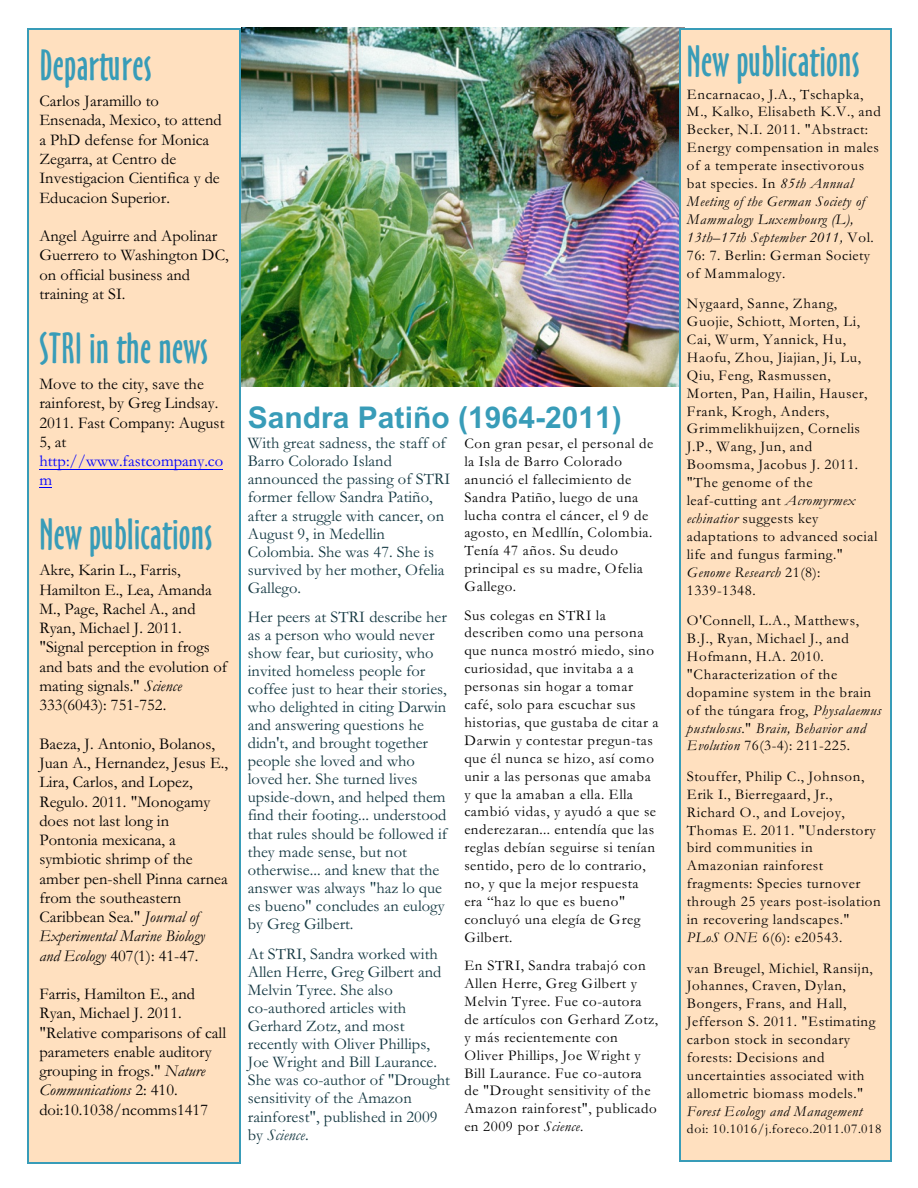
<style>
.page{position:relative;width:918px;height:1188px;background:#fff}
.page>*{position:absolute;margin:0;border:0;box-sizing:border-box;transform-origin:0 0}
.t1{font:40.5px "Oz Handicraft BT";letter-spacing:.01em;color:#389cb8}
.t2{font:700 30px "Arial";color:#389cb8}
.t3{font:16.5px/18.1px "Garamond";color:#143842}
.t4{font:16.5px/19.2px "Garamond";color:#000}
.t5{font:16.5px/19.2px "Garamond";color:#00f}
.t6{font:15px/17.9px "Garamond";letter-spacing:.035em;color:#000}
.t7{font:italic 15px "Garamond";letter-spacing:.03em;color:#000}
.t8{font:13.5px "Garamond";letter-spacing:.05em;color:#000}
.s1{font-style:italic}
</style>
<div class="page">
<img style="left:241px;top:28px;width:438px;height:358px">
<div style="left:27px;top:28px;width:214px;height:1136px;background:#ffe0bf"></div>
<hr style="left:39px;top:469px;width:184px;height:1px;background:#00f">
<svg style="left:39px;top:487px;width:13px;height:1px"></svg>
<hr style="left:27px;top:28px;width:1px;height:1136px;background:#389cb8">
<hr style="left:240px;top:28px;width:1px;height:1136px;background:#389cb8">
<hr style="left:27px;top:28px;width:214px;height:1px;background:#389cb8">
<hr style="left:27px;top:1163px;width:214px;height:1px;background:#389cb8">
<div style="left:679px;top:28px;width:213px;height:1134px;background:#ffe0bf"></div>
<hr style="left:679px;top:28px;width:1px;height:1133px;background:#389cb8">
<hr style="left:890px;top:28px;width:2px;height:1133px;background:#389cb8">
<hr style="left:679px;top:28px;width:213px;height:1px;background:#389cb8">
<hr style="left:679px;top:1160px;width:213px;height:2px;background:#389cb8">
<h1 class="t1" style="left:39px;top:49px;width:114px">Departures</h1>
<p class="t4" style="left:39px;top:93px;width:184px">Carlos Jaramillo to<br>Ensenada, Mexico, to attend a PhD defense for Monica<br>Zegarra, at Centro de<br>Investigacion Cientifica y de<br>Educacion Superior.</p>
<p class="t4" style="left:39px;top:228px;width:191px">Angel Aguirre and Apolinar<br>Guerrero to Washington DC, on official business and training at SI.</p>
<h1 class="t1" style="left:39px;top:332px;width:170px">STRI in the news</h1>
<p class="t4" style="left:39px;top:376px;width:187px">Move to the city, save the rainforest, by Greg Lindsay.<br>2011. Fast Company: August<br>5, at</p>
<p class="t5" style="left:39px;top:453px;width:185px">http://www.fastcompany.co m</p>
<h1 class="t1" style="left:39px;top:518px;width:174px">New publications</h1>
<p class="t4" style="left:39px;top:563px;width:189px">Akre, Karin L., Farris,<br>Hamilton E., Lea, Amanda<br>M., Page, Rachel A., and<br>Ryan, Michael J. 2011. "Signal perception in frogs and bats and the evolution of mating signals." <span class="s1">Science<br></span>333(6043): 751-752.</p>
<p class="t4" style="left:39px;top:736px;width:190px">Baeza, J. Antonio, Bolanos,<br>Juan A., Hernandez, Jesus E.,<br>Lira, Carlos, and Lopez,<br>Regulo. 2011. "Monogamy does not last long in<br>Pontonia mexicana, a symbiotic shrimp of the amber pen-shell Pinna carnea from the southeastern<br>Caribbean Sea." <span class="s1">Journal of<br>Experimental Marine Biology and Ecology</span> 407(1): 41-47.</p>
<p class="t4" style="left:39px;top:986px;width:188px">Farris, Hamilton E., and<br>Ryan, Michael J. 2011. "Relative comparisons of call parameters enable auditory grouping in frogs." <span class="s1">Nature<br>Communications</span> 2: 410. doi:10.1038/ncomms1417</p>
<h2 class="t2" style="left:248px;top:406px;width:376px">Sandra Patiño (1964-2011)</h2>
<p class="t3" style="left:248px;top:436px;width:204px">With great sadness, the staff of<br>Barro Colorado Island announced the passing of STRI former fellow Sandra Patiño, after a struggle with cancer, on<br>August 9, in Medellin<br>Colombia. She was 47. She is survived by her mother, Ofelia<br>Gallego.</p>
<p class="t3" style="left:248px;top:609px;width:201px">Her peers at STRI describe her as a person who would never show fear, but curiosity, who invited homeless people for coffee just to hear their stories, who delighted in citing Darwin and answering questions he didn't, and brought together people she loved and who loved her. She turned lives upside-down, and helped them find their footing... understood that rules should be followed if they made sense, but not otherwise... and knew that the answer was always "haz lo que es bueno" concludes an eulogy by Greg Gilbert.</p>
<p class="t3" style="left:248px;top:946px;width:204px">At STRI, Sandra worked with<br>Allen Herre, Greg Gilbert and<br>Melvin Tyree. She also co-authored articles with<br>Gerhard Zotz, and most recently with Oliver Phillips,<br>Joe Wright and Bill Laurance.<br>She was co-author of "Drought sensitivity of the Amazon rainforest", published in 2009 by <span class="s1">Science</span>.</p>
<p class="t6" style="left:464px;top:436px;width:191px">Con gran pesar, el personal de la Isla de Barro Colorado anunció el fallecimiento de<br>Sandra Patiño, luego de una lucha contra el cáncer, el 9 de agosto, en Medllín, Colombia.<br>Tenía 47 años. Su deudo principal es su madre, Ofelia<br>Gallego.</p>
<p class="t6" style="left:464px;top:608px;width:196px">Sus colegas en STRI la describen como una persona que nunca mostró miedo, sino curiosidad, que invitaba a a personas sin hogar a tomar café, solo para escuchar sus historias, que gustaba de citar a<br>Darwin y contestar pregun-tas que él nunca se hizo, así como unir a las personas que amaba y que la amaban a ella. Ella cambió vidas, y ayudó a que se enderezaran... entendía que las reglas debían seguirse si tenían sentido, pero de lo contrario, no, y que la mejor respuesta era “haz lo que es bueno" concluyó una elegía de Greg<br>Gilbert.</p>
<p class="t6" style="left:464px;top:958px;width:195px">En STRI, Sandra trabajó con<br>Allen Herre, Greg Gilbert y<br>Melvin Tyree. Fue co-autora de artículos con Gerhard Zotz, y más recientemente con<br>Oliver Phillips, Joe Wright y<br>Bill Laurance. Fue co-autora de "Drought sensitivity of the<br>Amazon rainforest", publicado en 2009 por <span class="s1">Science</span>.</p>
<h1 class="t1" style="left:687px;top:45px;width:174px">New publications</h1>
<p class="t6" style="left:687px;top:87px;width:196px">Encarnacao, J.A., Tschapka,<br>M., Kalko, Elisabeth K.V., and<br>Becker, N.I. 2011. "Abstract:<br>Energy compensation in males of a temperate insectivorous bat species. In <span class="s1">85th Annual<br>Meeting of the German Society of<br>Mammalogy Luxembourg (L),<br>13th–17th September 2011,</span> Vol.<br>76: 7. Berlin: German Society of Mammalogy.</p>
<p class="t6" style="left:687px;top:296px;width:192px">Nygaard, Sanne, Zhang,<br>Guojie, Schiott, Morten, Li,<br>Cai, Wurm, Yannick, Hu,<br>Haofu, Zhou, Jiajian, Ji, Lu,<br>Qiu, Feng, Rasmussen,<br>Morten, Pan, Hailin, Hauser,<br>Frank, Krogh, Anders,<br>Grimmelikhuijzen, Cornelis<br>J.P., Wang, Jun, and<br>Boomsma, Jacobus J. 2011. "The genome of the leaf-cutting ant <span class="s1">Acromyrmex echinatior</span> suggests key adaptations to advanced social life and fungus farming."<br><span class="s1">Genome Research</span> 21(8):<br>1339-1348.</p>
<p class="t6" style="left:687px;top:613px;width:196px">O'Connell, L.A., Matthews,<br>B.J., Ryan, Michael J., and<br>Hofmann, H.A. 2010. "Characterization of the dopamine system in the brain of the túngara frog, <span class="s1">Physalaemus pustulosus</span>." <span class="s1">Brain, Behavior and<br>Evolution</span> 76(3-4): 211-225.</p>
<p class="t6" style="left:687px;top:769px;width:195px">Stouffer, Philip C., Johnson,<br>Erik I., Bierregaard, Jr.,<br>Richard O., and Lovejoy,<br>Thomas E. 2011. "Understory bird communities in<br>Amazonian rainforest fragments: Species turnover through 25 years post-isolation in recovering landscapes."<br><span class="s1">PLoS ONE</span> 6(6): e20543.</p>
<p class="t6" style="left:687px;top:961px;width:190px">van Breugel, Michiel, Ransijn,<br>Johannes, Craven, Dylan,<br>Bongers, Frans, and Hall,<br>Jefferson S. 2011. "Estimating carbon stock in secondary forests: Decisions and uncertainties associated with allometric biomass models."</p>
<p class="t7" style="left:687px;top:1106px;width:177px">Forest Ecology and Management</p>
<p class="t8" style="left:687px;top:1124px;width:196px">doi: 10.1016/j.foreco.2011.07.018</p>
</div>
